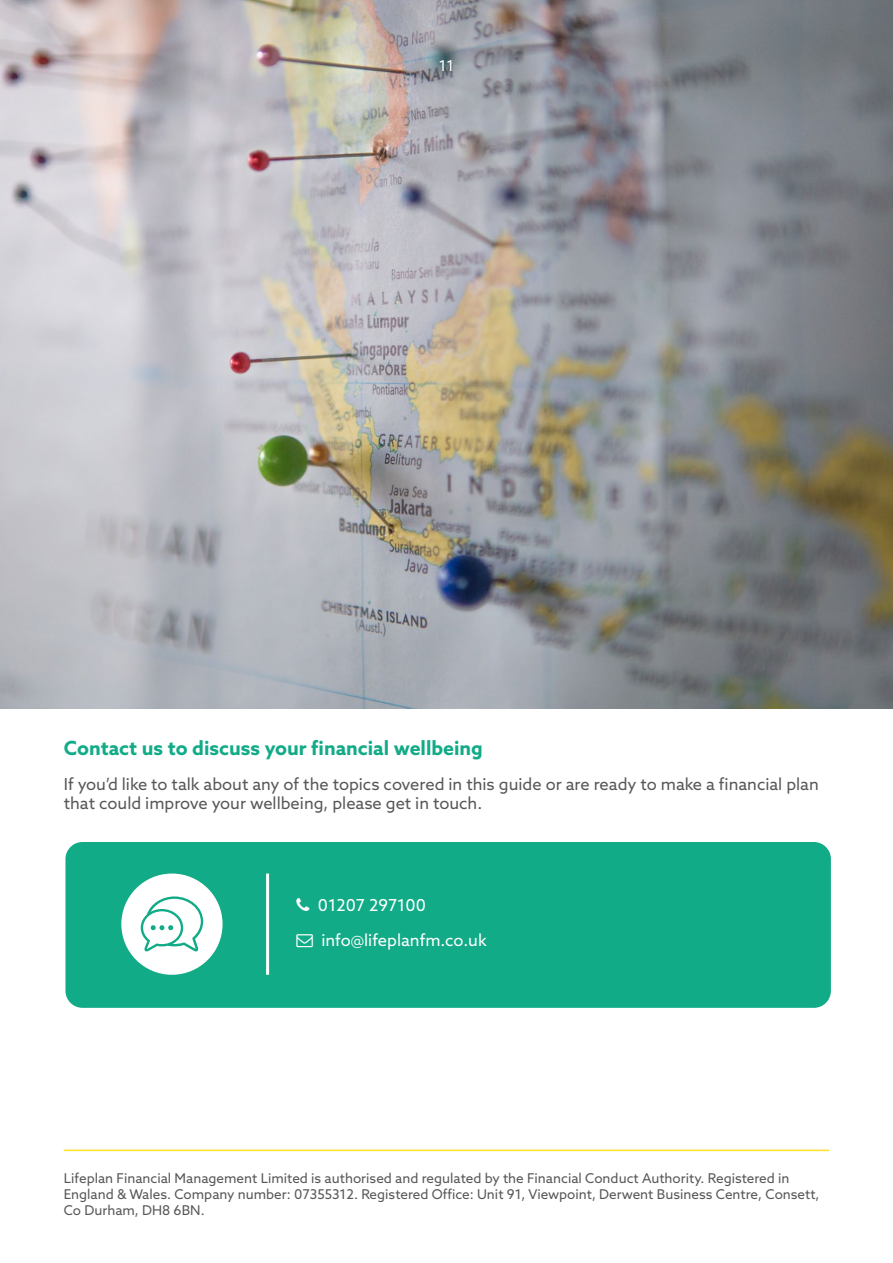
<style>
.page{position:relative;width:893px;height:1263px;background:#fff}
.page>*{position:absolute;margin:0;border:0;box-sizing:border-box;transform-origin:0 0}
.t1{font:700 19.5px "Azo Sans";color:#12ab87}
.t2{font:16.5px/19.8px "Azo Sans";color:#575756}
.t3{font:16.5px "Azo Sans";color:#fff}
.t4{font:15px "Azo Sans";color:#fff}
.t5{font:13.5px/16.2px "Azo Sans";color:#575756}
</style>
<div class="page">
<img style="left:0;top:0;width:893px;height:708px">
<div style="left:65px;top:842px;width:766px;height:166px;background:#12ab87;border-radius:17px"></div>
<hr style="left:266px;top:873px;width:3px;height:102px;background:#fff">
<div style="left:121px;top:873px;width:102px;height:102px;background:#fff;border-radius:50%"></div>
<svg style="left:141px;top:896px;width:62px;height:55px"></svg>
<hr style="left:64px;top:1150px;width:765px;height:1px;background:#fce226">
<p class="t4" style="left:439px;top:56px;width:17px">11</p>
<h1 class="t1" style="left:64px;top:735px;width:421px">Contact us to discuss your financial wellbeing</h1>
<p class="t2" style="left:64px;top:774px;width:756px">If you’d like to talk about any of the topics covered in this guide or are ready to make a financial plan that could improve your wellbeing, please get in touch.</p>
<p class="t3" style="left:318px;top:895px;width:110px">01207 297100</p>
<p class="t3" style="left:321px;top:930px;width:167px">info@lifeplanfm.co.uk</p>
<p class="t5" style="left:64px;top:1170px;width:757px">Lifeplan Financial Management Limited is authorised and regulated by the Financial Conduct Authority. Registered in<br>England &amp; Wales. Company number: 07355312. Registered Office: Unit 91, Viewpoint, Derwent Business Centre, Consett,<br>Co Durham, DH8 6BN.</p>
</div>
